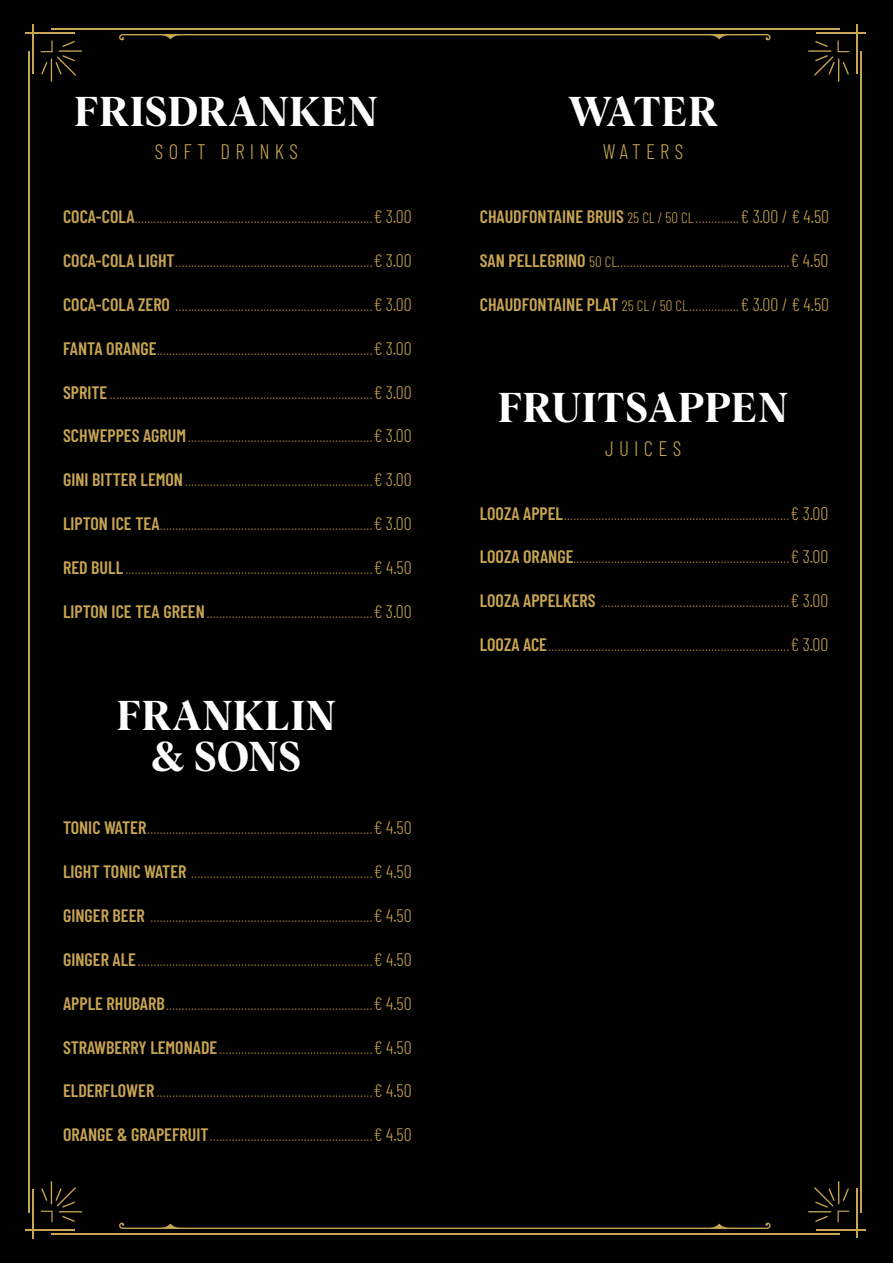
<style>
.page{position:relative;width:893px;height:1263px;background:#000}
.page>*{position:absolute;margin:0;border:0;box-sizing:border-box;transform-origin:0 0}
.t1{font:40.65px/40.5px "Albra Semi";letter-spacing:.015em;color:#fff;text-align:center}
.t2{font:300 21px "Barlow Condensed";letter-spacing:.25em;color:#c7a451}
.t3{font:600 18px "Barlow Condensed";color:#c7a451}
.t4{font:300 12px "Barlow Condensed";color:#c7a451}
.s1{font-weight:600;font-size:18px}
.s2{font-size:18px}
.s3{font-weight:300;font-size:15px}
.s4{font-weight:300;font-size:12px}
.s5{font-weight:300}
.s6{font-size:15px}
</style>
<div class="page">
<hr style="left:51px;top:28px;width:788px;height:1px;background:#c7a552">
<hr style="left:33px;top:25px;width:1px;height:49px;background:#c7a552">
<hr style="left:25px;top:32px;width:49px;height:2px;background:#c7a552">
<hr style="left:856px;top:24px;width:2px;height:50px;background:#c7a552">
<hr style="left:816px;top:32px;width:49px;height:1px;background:#c7a552">
<hr style="left:860px;top:51px;width:2px;height:1161px;background:#c7a552">
<hr style="left:51px;top:1233px;width:788px;height:2px;background:#c7a552">
<hr style="left:856px;top:1188px;width:2px;height:50px;background:#c7a552">
<hr style="left:816px;top:1229px;width:49px;height:1px;background:#c7a552">
<hr style="left:28px;top:51px;width:2px;height:1161px;background:#c7a552">
<hr style="left:33px;top:1189px;width:1px;height:49px;background:#c7a552">
<hr style="left:25px;top:1229px;width:49px;height:2px;background:#c7a552">
<svg style="left:41px;top:40px;width:41px;height:42px"></svg>
<svg style="left:808px;top:40px;width:41px;height:42px"></svg>
<svg style="left:808px;top:1181px;width:41px;height:41px"></svg>
<svg style="left:41px;top:1181px;width:41px;height:41px"></svg>
<svg style="left:119px;top:1223px;width:652px;height:6px"></svg>
<svg style="left:119px;top:34px;width:652px;height:6px"></svg>
<h1 class="t1" style="left:75px;top:88px;width:305px">FRISDRANKEN</h1>
<h1 class="t1" style="left:568px;top:88px;width:152px">WATER</h1>
<h2 class="t2" style="left:155px;top:137px;width:145px">SOFT DRINKS</h2>
<h2 class="t2" style="left:603px;top:137px;width:82px">WATERS</h2>
<p class="t4" style="left:63px;top:210px;width:350px"><span class="s1">COCA-COLA</span>............................................................................<span class="s2">€ 3.00</span></p>
<p class="t4" style="left:63px;top:254px;width:350px"><span class="s1">COCA-COLA LIGHT</span>...............................................................<span class="s2">€ 3.00</span></p>
<p class="t4" style="left:63px;top:298px;width:350px"><span class="s1">COCA-COLA ZERO</span> ...............................................................<span class="s2">€ 3.00</span></p>
<p class="t4" style="left:63px;top:342px;width:350px"><span class="s1">FANTA ORANGE</span>.....................................................................<span class="s2">€ 3.00</span></p>
<p class="t4" style="left:63px;top:386px;width:350px"><span class="s1">SPRITE</span> ....................................................................................<span class="s2">€ 3.00</span></p>
<p class="t4" style="left:63px;top:429px;width:350px"><span class="s1">SCHWEPPES AGRUM</span>...........................................................<span class="s2">€ 3.00</span></p>
<p class="t4" style="left:63px;top:473px;width:350px"><span class="s1">GINI BITTER LEMON</span>............................................................<span class="s2">€ 3.00</span></p>
<p class="t4" style="left:63px;top:517px;width:350px"><span class="s1">LIPTON ICE TEA</span>....................................................................<span class="s2">€ 3.00</span></p>
<p class="t4" style="left:63px;top:561px;width:350px"><span class="s1">RED BULL</span> ...............................................................................<span class="s2">€ 4.50</span></p>
<p class="t4" style="left:63px;top:605px;width:350px"><span class="s1">LIPTON ICE TEA GREEN</span> .....................................................<span class="s2">€ 3.00</span></p>
<h1 class="t1" style="left:117px;top:693px;width:221px">FRANKLIN &amp; SONS</h1>
<p class="t4" style="left:63px;top:821px;width:350px"><span class="s1">TONIC WATER</span>........................................................................<span class="s2">€ 4.50</span></p>
<p class="t4" style="left:63px;top:865px;width:350px"><span class="s1">LIGHT TONIC WATER</span> ..........................................................<span class="s2">€ 4.50</span></p>
<p class="t4" style="left:63px;top:909px;width:350px"><span class="s1">GINGER BEER</span> .......................................................................<span class="s2">€ 4.50</span></p>
<p class="t4" style="left:63px;top:953px;width:350px"><span class="s1">GINGER ALE</span>...........................................................................<span class="s2">€ 4.50</span></p>
<p class="t4" style="left:63px;top:997px;width:350px"><span class="s1">APPLE RHUBARB</span>..................................................................<span class="s2">€ 4.50</span></p>
<p class="t4" style="left:63px;top:1041px;width:350px"><span class="s1">STRAWBERRY LEMONADE</span> .................................................<span class="s2">€ 4.50</span></p>
<p class="t4" style="left:63px;top:1084px;width:350px"><span class="s1">ELDERFLOWER</span> .....................................................................<span class="s2">€ 4.50</span></p>
<p class="t4" style="left:63px;top:1128px;width:350px"><span class="s1">ORANGE &amp; GRAPEFRUIT</span>....................................................<span class="s2">€ 4.50</span></p>
<h3 class="t3" style="left:480px;top:204px;width:351px">CHAUDFONTAINE BRUIS <span class="s3">25 CL / 50 CL</span> <span class="s4">..............</span><span class="s5">€ 3.00 / € 4.50</span></h3>
<p class="t4" style="left:480px;top:254px;width:350px"><span class="s1">SAN PELLEGRINO</span> <span class="s6">50 CL</span>.......................................................<span class="s2">€ 4.50</span></p>
<h3 class="t3" style="left:480px;top:292px;width:351px">CHAUDFONTAINE PLAT <span class="s3">25 CL / 50 CL</span><span class="s4">................</span><span class="s5">€ 3.00 / € 4.50</span></h3>
<h1 class="t1" style="left:498px;top:385px;width:292px">FRUITSAPPEN</h1>
<h2 class="t2" style="left:605px;top:433px;width:78px">JUICES</h2>
<p class="t4" style="left:480px;top:507px;width:350px"><span class="s1">LOOZA APPEL</span>........................................................................<span class="s2">€ 3.00</span></p>
<p class="t4" style="left:480px;top:550px;width:350px"><span class="s1">LOOZA ORANGE</span>.....................................................................<span class="s2">€ 3.00</span></p>
<p class="t4" style="left:480px;top:594px;width:350px"><span class="s1">LOOZA APPELKERS</span> ............................................................<span class="s2">€ 3.00</span></p>
<p class="t4" style="left:480px;top:638px;width:350px"><span class="s1">LOOZA ACE</span>.............................................................................<span class="s2">€ 3.00</span></p>
</div>
